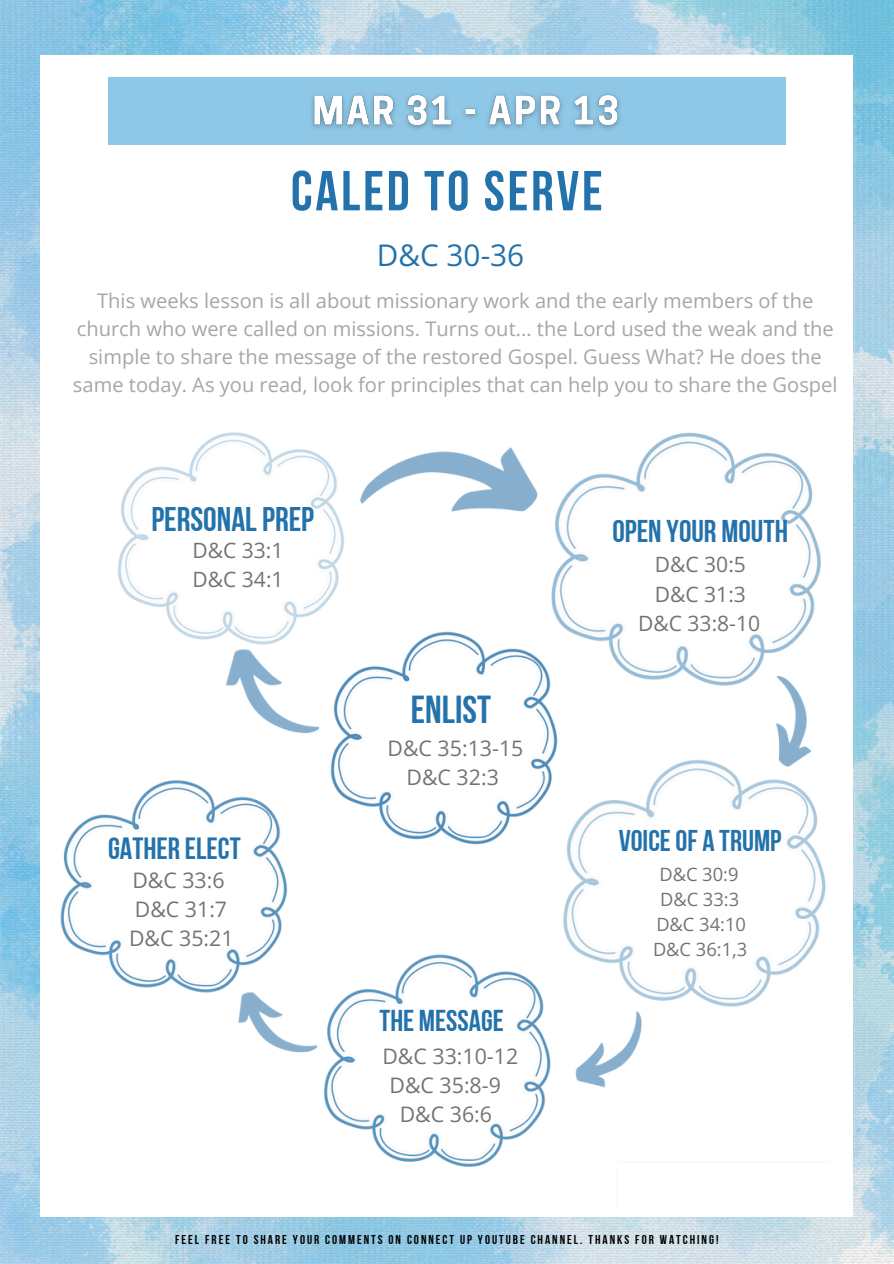
<style>
.page{position:relative;width:894px;height:1264px;background:#fff}
.page>*{position:absolute;margin:0;border:0;box-sizing:border-box;transform-origin:0 0}
.t1{font:56.25px "Bebas Neue Cyrillic";letter-spacing:.05em;color:#2372ab}
.t2{font:38.85px "Bebas Neue Cyrillic";color:#2372ab}
.t3{font:34.05px "Bebas Neue Cyrillic";color:#2372ab}
.t4{font:31.35px "Bebas Neue Cyrillic";color:#2372ab}
.t5{font:30.6px "Bebas Neue Cyrillic";color:#2372ab}
.t6{font:30.15px "Bebas Neue Cyrillic";color:#2372ab}
.t7{font:30px "Bebas Neue Cyrillic";color:#2372ab}
.t8{font:29.7px "Open Sans";color:#2372ab}
.t9{font:21.3px "Open Sans";color:#737373}
.t10{font:21px "Open Sans";color:#737373}
.t11{font:20.1px/27.9px "Open Sans";color:#a6a6a6;text-align:center}
.t12{font:18.3px "Open Sans";color:#737373}
.t13{font:12.75px "Bebas Neue Cyrillic";letter-spacing:.155em;color:#000}
</style>
<div class="page">
<img style="left:0;top:0;width:893px;height:1263px">
<div style="left:41px;top:55px;width:811px;height:1161px;background:#fff"></div>
<div style="left:108px;top:78px;width:677px;height:66px;background:#8fc8e7"></div>
<img style="left:311px;top:94px;width:309px;height:35px">
<img style="left:54px;top:432px;width:785px;height:785px">
<p class="t1" style="left:291px;top:168px;width:313px">CALED TO SERVE</p>
<h1 class="t8" style="left:377px;top:234px;width:149px">D&amp;C 30-36</h1>
<h5 class="t11" style="left:73px;top:286px;width:765px">This weeks lesson is all about missionary work and the early members of the church who were called on missions. Turns out... the Lord used the weak and the simple to share the message of the restored Gospel. Guess What? He does the same today. As you read, look for principles that can help you to share the Gospel</h5>
<p class="t3" style="left:151px;top:506px;width:164px">PERSONALPREP</p>
<p class="t10" style="left:192px;top:536px;width:93px">D&amp;C 33:1</p>
<h5 class="t10" style="left:192px;top:564px;width:93px">D&amp;C 34:1</h5>
<p class="t5" style="left:108px;top:836px;width:134px">GATHER ELECT</p>
<h4 class="t9" style="left:132px;top:864px;width:94px">D&amp;C 33:6</h4>
<p class="t9" style="left:135px;top:893px;width:94px">D&amp;C 31:7</p>
<p class="t9" style="left:129px;top:922px;width:106px">D&amp;C 35:21</p>
<p class="t2" style="left:410px;top:694px;width:82px">ENLIST</p>
<h3 class="t9" style="left:387px;top:733px;width:137px">D&amp;C 35:13-15</h3>
<p class="t9" style="left:406px;top:762px;width:94px">D&amp;C 32:3</p>
<p class="t6" style="left:379px;top:1008px;width:126px">THE MESSAGE</p>
<p class="t9" style="left:382px;top:1041px;width:137px">D&amp;C 33:10-12</p>
<p class="t9" style="left:389px;top:1070px;width:113px">D&amp;C 35:8-9</p>
<h5 class="t9" style="left:399px;top:1099px;width:94px">D&amp;C 36:6</h5>
<p class="t4" style="left:612px;top:518px;width:177px">OPEN YOUR MOUTH</p>
<p class="t10" style="left:654px;top:550px;width:93px">D&amp;C 30:5</p>
<p class="t10" style="left:654px;top:579px;width:93px">D&amp;C 31:3</p>
<p class="t10" style="left:638px;top:608px;width:123px">D&amp;C 33:8-10</p>
<h4 class="t7" style="left:618px;top:828px;width:164px">VOICEOF A TRUMP</h4>
<p class="t12" style="left:659px;top:861px;width:81px">D&amp;C 30:9</p>
<p class="t12" style="left:659px;top:886px;width:81px">D&amp;C 33:3</p>
<p class="t12" style="left:656px;top:911px;width:91px">D&amp;C 34:10</p>
<h6 class="t12" style="left:652px;top:936px;width:96px">D&amp;C 36:1,3</h6>
<p class="t13" style="left:175px;top:1234px;width:544px">FEEL FREE TO SHARE YOUR COMMENTS ON CONNECT UP YOUTUBE CHANNEL. THANKS FOR WATCHING!</p>
</div>
